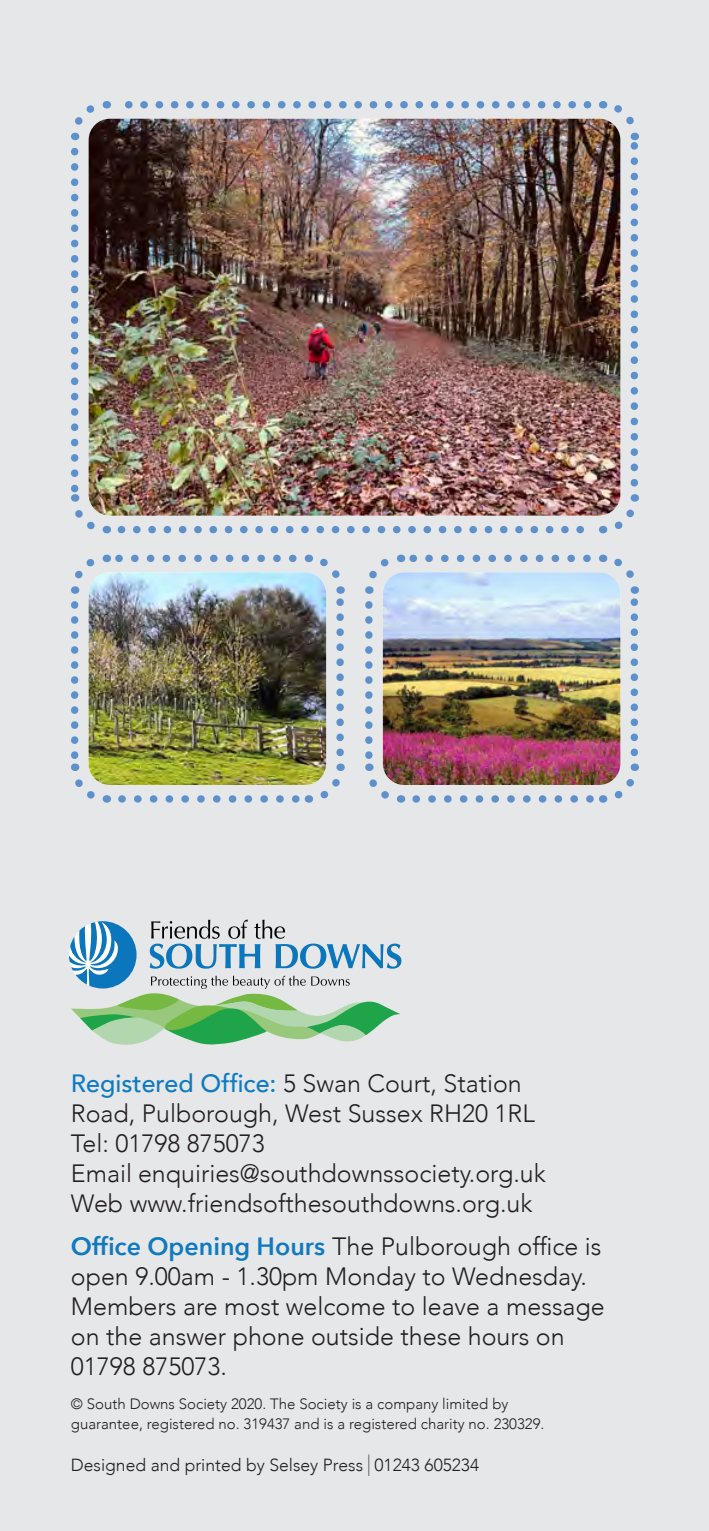
<style>
.page{position:relative;width:709px;height:1531px;background:#e6e7e9}
.page>*{position:absolute;margin:0;border:0;box-sizing:border-box;transform-origin:0 0}
.t1{font:300 25px/30px "Avenir";color:#231f20}
.t2{font:300 17.5px "Avenir";color:#231f20}
.t3{font:300 15px/20px "Avenir";color:#231f20}
.s1{font-weight:500;color:#107ac0}
.s2{font-family:"Avenir Next";font-weight:600;color:#107ac0}
.s3{font-size:30.5px}
</style>
<div class="page">
<svg style="left:69px;top:919px;width:332px;height:126px"></svg>
<img style="left:89px;top:119px;width:531px;height:397px">
<img style="left:89px;top:572px;width:237px;height:213px">
<img style="left:383px;top:572px;width:237px;height:213px">
<svg style="left:121px;top:526px;width:463px;height:7px"></svg>
<svg style="left:125px;top:101px;width:462px;height:7px"></svg>
<img style="left:71px;top:151px;width:36px;height:383px">
<svg style="left:602px;top:494px;width:37px;height:40px"></svg>
<img style="left:601px;top:101px;width:38px;height:382px">
<svg style="left:71px;top:101px;width:36px;height:39px"></svg>
<svg style="left:122px;top:795px;width:178px;height:8px"></svg>
<svg style="left:115px;top:555px;width:178px;height:7px"></svg>
<img style="left:71px;top:605px;width:36px;height:198px">
<svg style="left:308px;top:763px;width:37px;height:40px"></svg>
<img style="left:307px;top:554px;width:38px;height:198px">
<svg style="left:71px;top:554px;width:36px;height:40px"></svg>
<svg style="left:416px;top:795px;width:178px;height:8px"></svg>
<svg style="left:409px;top:555px;width:178px;height:7px"></svg>
<img style="left:365px;top:605px;width:36px;height:198px">
<svg style="left:602px;top:763px;width:37px;height:40px"></svg>
<img style="left:601px;top:554px;width:38px;height:198px">
<svg style="left:365px;top:554px;width:36px;height:40px"></svg>
<p class="t1" style="left:71px;top:1068px;width:476px"><span class="s1">Registered Office:</span> 5 Swan Court, Station Road, Pulborough, West Sussex RH20 1RL Tel: 01798 875073<br>Email enquiries@southdownssociety.org.uk Web www.friendsofthesouthdowns.org.uk</p>
<p class="t1" style="left:71px;top:1231px;width:535px"><span class="s2">Office Opening Hours</span> The Pulborough office is open 9.00am - 1.30pm Monday to Wednesday.<br>Members are most welcome to leave a message on the answer phone outside these hours on 01798 875073.</p>
<p class="t3" style="left:71px;top:1394px;width:475px">© South Downs Society 2020. The Society is a company limited by guarantee, registered no. 319437 and is a registered charity no. 230329.</p>
<p class="t2" style="left:71px;top:1454px;width:410px">Designed and printed by Selsey Press <span class="s3">I</span> 01243 605234</p>
</div>
